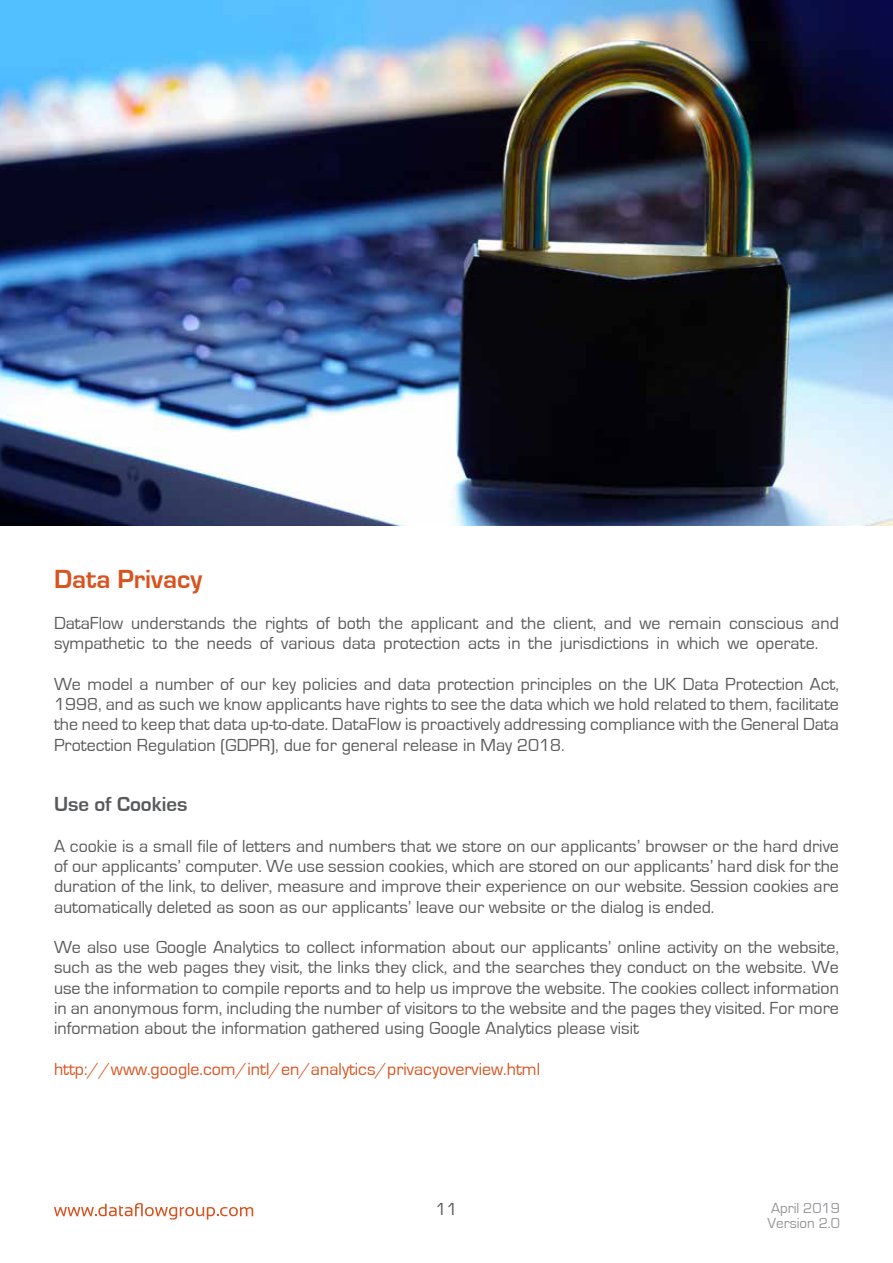
<style>
.page{position:relative;width:893px;height:1263px;background:#fff}
.page>*{position:absolute;margin:0;border:0;box-sizing:border-box;transform-origin:0 0}
.t1{font:700 27px "Eurostile";color:#d9531e}
.t2{font:700 21px "Eurostile";color:#58595b}
.t3{font:18px/20.2px "Eurostile";color:#58595b;text-align:justify}
.t4{font:18px "Eurostile";color:#d9531e}
.t5{font:15px/15px "Eurostile";color:#939598}
</style>
<div class="page">
<svg style="left:54px;top:1203px;width:199px;height:16px"></svg>
<img style="left:1px;top:0;width:892px;height:525px">
<img style="left:0;top:0;width:1px;height:525px">
<h1 class="t1" style="left:54px;top:564px;width:150px">Data Privacy</h1>
<p class="t3" style="left:54px;top:613px;width:786px">DataFlow understands the rights of both the applicant and the client, and we remain conscious and sympathetic to the needs of various data protection acts in the jurisdictions in which we operate.</p>
<p class="t3" style="left:54px;top:674px;width:786px">We model a number of our key policies and data protection principles on the UK Data Protection Act, 1998, and as such we know applicants have rights to see the data which we hold related to them, facilitate the need to keep that data up-to-date. DataFlow is proactively addressing compliance with the General Data Protection Regulation (GDPR), due for general release in May 2018.</p>
<p class="t2" style="left:54px;top:793px;width:135px">Use of Cookies</p>
<p class="t3" style="left:54px;top:836px;width:786px">A cookie is a small file of letters and numbers that we store on our applicants’ browser or the hard drive of our applicants’ computer. We use session cookies, which are stored on our applicants’ hard disk for the duration of the link, to deliver, measure and improve their experience on our website. Session cookies are automatically deleted as soon as our applicants’ leave our website or the dialog is ended.</p>
<p class="t3" style="left:54px;top:937px;width:786px">We also use Google Analytics to collect information about our applicants’ online activity on the website, such as the web pages they visit, the links they click, and the searches they conduct on the website. We use the information to compile reports and to help us improve the website. The cookies collect information in an anonymous form, including the number of visitors to the website and the pages they visited. For more information about the information gathered using Google Analytics please visit</p>
<p class="t4" style="left:54px;top:1059px;width:488px">http://www.google.com/intl/en/analytics/privacyoverview.html</p>
<p class="t3" style="left:435px;top:1199px;width:24px">11</p>
<p class="t5" style="left:768px;top:1201px;width:74px">April 2019<br>Version 2.0</p>
</div>
